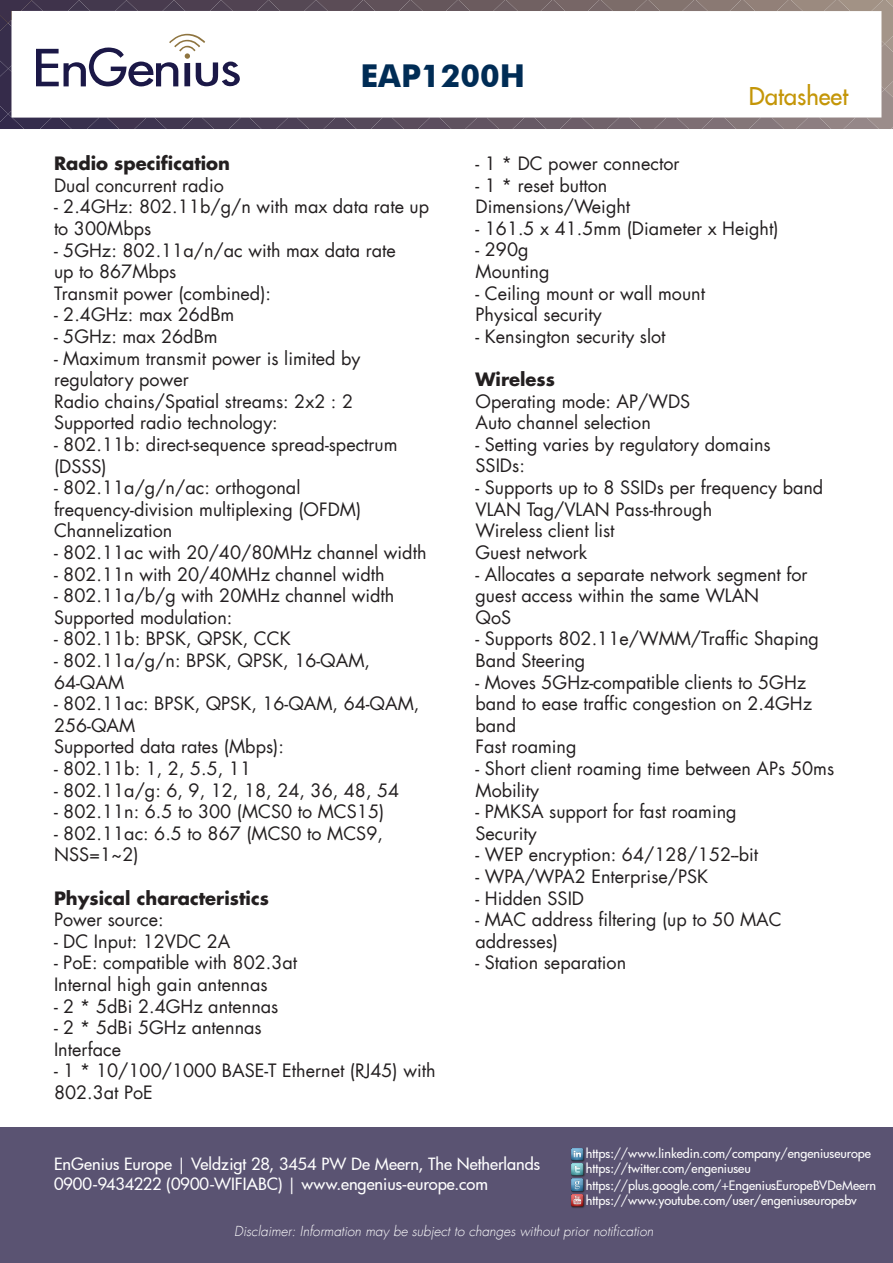
<style>
.page{position:relative;width:893px;height:1263px;background:#fff}
.page>*{position:absolute;margin:0;border:0;box-sizing:border-box;transform-origin:0 0}
.t1{font:700 31.5px "Futura BT";color:#002c55}
.t2{font:24px "Futura LT";color:#c49608}
.t3{font:18px/21.6px "Futura LT";color:#231f20}
.t4{font:700 18px "Futura LT";color:#231f20}
.t5{font:500 16.5px/19.8px "Futura";letter-spacing:-.005em;color:#fff}
.t6{font:italic 300 13.5px "Futura LT";color:#fff}
.t7{font:500 12.75px/15.6px "Futura";letter-spacing:-.005em;color:#fff}
</style>
<div class="page">
<svg style="left:0;top:0;width:893px;height:129px"></svg>
<div style="left:0;top:1127px;width:893px;height:136px;background:#5a5372"></div>
<img style="left:571px;top:1178px;width:14px;height:15px">
<div style="left:571px;top:1148px;width:15px;height:15px;background:#231f20;opacity:.52"></div>
<div style="left:571px;top:1163px;width:15px;height:15px;background:#231f20;opacity:.52"></div>
<div style="left:571px;top:1194px;width:15px;height:15px;background:#231f20;opacity:.52"></div>
<p class="t1" style="left:360px;top:56px;width:166px">EAP1200H</p>
<h2 class="t2" style="left:749px;top:81px;width:101px">Datasheet</h2>
<p class="t4" style="left:54px;top:151px;width:178px">Radio specification</p>
<p class="t3" style="left:54px;top:175px;width:171px">Dual concurrent radio</p>
<p class="t3" style="left:54px;top:196px;width:377px">- 2.4GHz: 802.11b/g/n with max data rate up to 300Mbps</p>
<p class="t3" style="left:54px;top:239px;width:343px">- 5GHz: 802.11a/n/ac with max data rate</p>
<p class="t3" style="left:54px;top:261px;width:124px">up to 867Mbps</p>
<p class="t3" style="left:54px;top:283px;width:219px">Transmit power (combined):</p>
<p class="t3" style="left:54px;top:304px;width:182px">- 2.4GHz: max 26dBm</p>
<p class="t3" style="left:54px;top:326px;width:165px">- 5GHz: max 26dBm</p>
<p class="t3" style="left:54px;top:347px;width:308px">- Maximum transmit power is limited by</p>
<p class="t3" style="left:54px;top:369px;width:136px">regulatory power</p>
<p class="t3" style="left:54px;top:391px;width:301px">Radio chains/Spatial streams: 2x2 : 2</p>
<p class="t3" style="left:54px;top:412px;width:225px">Supported radio technology:</p>
<p class="t3" style="left:54px;top:434px;width:345px">- 802.11b: direct-sequence spread-spectrum (DSSS)</p>
<p class="t3" style="left:54px;top:477px;width:248px">- 802.11a/g/n/ac: orthogonal</p>
<p class="t3" style="left:54px;top:499px;width:309px">frequency-division multiplexing (OFDM)</p>
<p class="t3" style="left:54px;top:520px;width:120px">Channelization</p>
<p class="t3" style="left:54px;top:542px;width:374px">- 802.11ac with 20/40/80MHz channel width</p>
<p class="t3" style="left:54px;top:563px;width:332px">- 802.11n with 20/40MHz channel width</p>
<p class="t3" style="left:54px;top:585px;width:342px">- 802.11a/b/g with 20MHz channel width</p>
<p class="t3" style="left:54px;top:607px;width:180px">Supported modulation:</p>
<p class="t3" style="left:54px;top:628px;width:238px">- 802.11b: BPSK, QPSK, CCK</p>
<p class="t3" style="left:54px;top:650px;width:318px">- 802.11a/g/n: BPSK, QPSK, 16-QAM,</p>
<p class="t3" style="left:54px;top:671px;width:72px">64-QAM</p>
<p class="t3" style="left:54px;top:693px;width:367px">- 802.11ac: BPSK, QPSK, 16‐QAM, 64‐QAM,<br>256‐QAM</p>
<p class="t3" style="left:54px;top:736px;width:231px">Supported data rates (Mbps):</p>
<p class="t3" style="left:54px;top:758px;width:199px">- 802.11b: 1, 2, 5.5, 11</p>
<p class="t3" style="left:54px;top:779px;width:347px">- 802.11a/g: 6, 9, 12, 18, 24, 36, 48, 54</p>
<p class="t3" style="left:54px;top:801px;width:332px">- 802.11n: 6.5 to 300 (MCS0 to MCS15)</p>
<p class="t3" style="left:54px;top:823px;width:330px">- 802.11ac: 6.5 to 867 (MCS0 to MCS9,<br>NSS=1~2)</p>
<p class="t4" style="left:54px;top:886px;width:216px">Physical characteristics</p>
<p class="t3" style="left:54px;top:909px;width:111px">Power source:</p>
<p class="t3" style="left:54px;top:931px;width:178px">- DC Input: 12VDC 2A</p>
<p class="t3" style="left:54px;top:952px;width:245px">- PoE: compatible with 802.3at</p>
<p class="t3" style="left:54px;top:974px;width:215px">Internal high gain antennas</p>
<p class="t3" style="left:54px;top:995px;width:226px">- 2 * 5dBi 2.4GHz antennas</p>
<p class="t3" style="left:54px;top:1017px;width:209px">- 2 * 5dBi 5GHz antennas</p>
<p class="t3" style="left:54px;top:1039px;width:69px">Interface</p>
<p class="t3" style="left:54px;top:1060px;width:383px">- 1 * 10/100/1000 BASE‐T Ethernet (RJ45) with<br>802.3at PoE</p>
<p class="t3" style="left:476px;top:153px;width:205px">- 1 * DC power connector</p>
<p class="t3" style="left:476px;top:174px;width:133px">- 1 * reset button</p>
<p class="t3" style="left:476px;top:196px;width:156px">Dimensions/Weight</p>
<p class="t3" style="left:476px;top:218px;width:304px">- 161.5 x 41.5mm (Diameter x Height)</p>
<p class="t3" style="left:476px;top:239px;width:54px">- 290g</p>
<p class="t3" style="left:476px;top:261px;width:75px">Mounting</p>
<p class="t3" style="left:476px;top:282px;width:231px">- Ceiling mount or wall mount</p>
<p class="t3" style="left:476px;top:304px;width:128px">Physical security</p>
<p class="t3" style="left:476px;top:326px;width:192px">- Kensington security slot</p>
<p class="t4" style="left:476px;top:367px;width:81px">Wireless</p>
<p class="t3" style="left:476px;top:390px;width:216px">Operating mode: AP/WDS</p>
<p class="t3" style="left:476px;top:412px;width:177px">Auto channel selection</p>
<p class="t3" style="left:476px;top:434px;width:297px">- Setting varies by regulatory domains</p>
<p class="t3" style="left:476px;top:455px;width:51px">SSIDs:</p>
<p class="t3" style="left:476px;top:477px;width:349px">- Supports up to 8 SSIDs per frequency band</p>
<p class="t3" style="left:476px;top:498px;width:238px">VLAN Tag/VLAN Pass-through</p>
<p class="t3" style="left:476px;top:520px;width:141px">Wireless client list</p>
<p class="t3" style="left:476px;top:542px;width:113px">Guest network</p>
<p class="t3" style="left:476px;top:563px;width:333px">- Allocates a separate network segment for guest access within the same WLAN</p>
<p class="t3" style="left:476px;top:606px;width:37px">QoS</p>
<p class="t3" style="left:476px;top:628px;width:345px">- Supports 802.11e/WMM/Traffic Shaping</p>
<p class="t3" style="left:476px;top:650px;width:111px">Band Steering</p>
<p class="t3" style="left:476px;top:671px;width:338px">- Moves 5GHz-compatible clients to 5GHz band to ease traffic congestion on 2.4GHz band</p>
<p class="t3" style="left:476px;top:736px;width:103px">Fast roaming</p>
<p class="t3" style="left:476px;top:758px;width:360px">- Short client roaming time between APs 50ms</p>
<p class="t3" style="left:476px;top:779px;width:65px">Mobility</p>
<p class="t3" style="left:476px;top:801px;width:263px">- PMKSA support for fast roaming</p>
<p class="t3" style="left:476px;top:822px;width:63px">Security</p>
<p class="t3" style="left:476px;top:844px;width:284px">- WEP encryption: 64/128/152-‐bit</p>
<p class="t3" style="left:476px;top:866px;width:234px">- WPA/WPA2 Enterprise/PSK</p>
<p class="t3" style="left:476px;top:887px;width:110px">- Hidden SSID</p>
<p class="t3" style="left:476px;top:909px;width:308px">- MAC address filtering (up to 50 MAC</p>
<p class="t3" style="left:476px;top:930px;width:84px">addresses)</p>
<p class="t3" style="left:476px;top:952px;width:152px">- Station separation</p>
<p class="t7" style="left:586px;top:1145px;width:287px">https://www.linkedin.com/company/engeniuseurope</p>
<p class="t7" style="left:586px;top:1177px;width:292px">https://plus.google.com/+EngeniusEuropeBVDeMeern https://www.youtube.com/user/engeniuseuropebv</p>
<p class="t5" style="left:54px;top:1154px;width:488px">EnGenius Europe | Veldzigt 28, 3454 PW De Meern, The Netherlands<br>0900-9434222 (0900-WIFIABC) | www.engenius-europe.com</p>
<p class="t6" style="left:234px;top:1223px;width:421px">Disclaimer: Information may be subject to changes without prior notification</p>
<p class="t7" style="left:586px;top:1160px;width:166px">https://twitter.com/engeniuseu</p>
</div>
